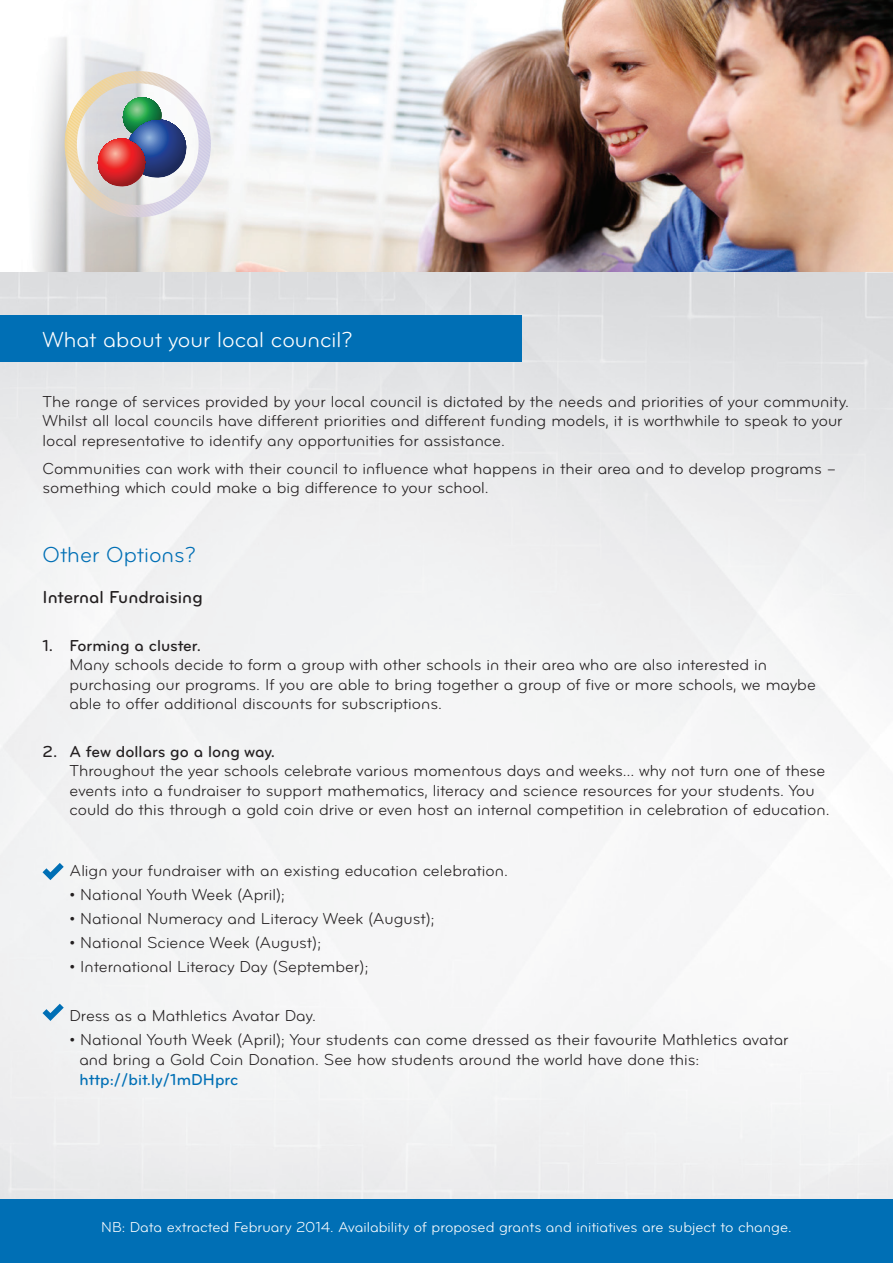
<style>
.page{position:relative;width:893px;height:1263px;background:#fff}
.page>*{position:absolute;margin:0;border:0;box-sizing:border-box;transform-origin:0 0}
.t1{font:22.5px "Bryant Regular Alternate";color:#fff}
.t2{font:22.5px "Bryant Regular Alternate";color:#006fb5}
.t3{font:18px "Bryant Medium Alternate";color:#231f20}
.t4{font:16.5px/19.5px "Bryant Regular Alternate";color:#231f20}
.t5{font:16.5px "Bryant Medium Alternate";color:#231f20}
.t6{font:16.5px "Bryant Medium Alternate";color:#006fb5}
.t7{font:15px "Bryant Regular Alternate";color:#fff}
</style>
<div class="page">
<img style="left:0;top:0;width:893px;height:1199px">
<svg style="left:65px;top:71px;width:146px;height:146px"></svg>
<div style="left:0;top:1199px;width:893px;height:64px;background:#006fb5"></div>
<div style="left:0;top:315px;width:522px;height:46px;background:#006fb5"></div>
<svg style="left:43px;top:863px;width:21px;height:17px"></svg>
<svg style="left:43px;top:1004px;width:21px;height:17px"></svg>
<h1 class="t1" style="left:43px;top:326px;width:311px">What about your local council?</h1>
<p class="t4" style="left:43px;top:392px;width:808px">The range of services provided by your local council is dictated by the needs and priorities of your community.<br>Whilst all local councils have different priorities and different funding models, it is worthwhile to speak to your local representative to identify any opportunities for assistance.</p>
<p class="t4" style="left:43px;top:459px;width:795px">Communities can work with their council to influence what happens in their area and to develop programs – something which could make a big difference to your school.</p>
<h1 class="t2" style="left:43px;top:541px;width:155px">Other Options?</h1>
<p class="t3" style="left:43px;top:586px;width:162px">Internal Fundraising</p>
<p class="t5" style="left:43px;top:635px;width:160px">1. Forming a cluster.</p>
<p class="t4" style="left:70px;top:655px;width:748px">Many schools decide to form a group with other schools in their area who are also interested in purchasing our programs. If you are able to bring together a group of five or more schools, we maybe able to offer additional discounts for subscriptions.</p>
<p class="t5" style="left:43px;top:741px;width:234px">2. A few dollars go a long way.</p>
<p class="t4" style="left:70px;top:761px;width:761px">Throughout the year schools celebrate various momentous days and weeks… why not turn one of these events into a fundraiser to support mathematics, literacy and science resources for your students. You could do this through a gold coin drive or even host an internal competition in celebration of education.</p>
<p class="t4" style="left:70px;top:861px;width:440px">Align your fundraiser with an existing education celebration.</p>
<p class="t4" style="left:70px;top:885px;width:217px">• National Youth Week (April);</p>
<p class="t4" style="left:70px;top:909px;width:367px">• National Numeracy and Literacy Week (August);</p>
<p class="t4" style="left:70px;top:933px;width:253px">• National Science Week (August);</p>
<p class="t4" style="left:70px;top:957px;width:300px">• International Literacy Day (September);</p>
<p class="t4" style="left:70px;top:1006px;width:248px">Dress as a Mathletics Avatar Day.</p>
<p class="t4" style="left:79px;top:1030px;width:711px;text-indent:-10px">• National Youth Week (April); Your students can come dressed as their favourite Mathletics avatar and bring a Gold Coin Donation. See how students around the world have done this:</p>
<p class="t6" style="left:79px;top:1069px;width:160px">http://bit.ly/1mDHprc</p>
<p class="t7" style="left:101px;top:1218px;width:692px">NB: Data extracted February 2014. Availability of proposed grants and initiatives are subject to change.</p>
</div>
